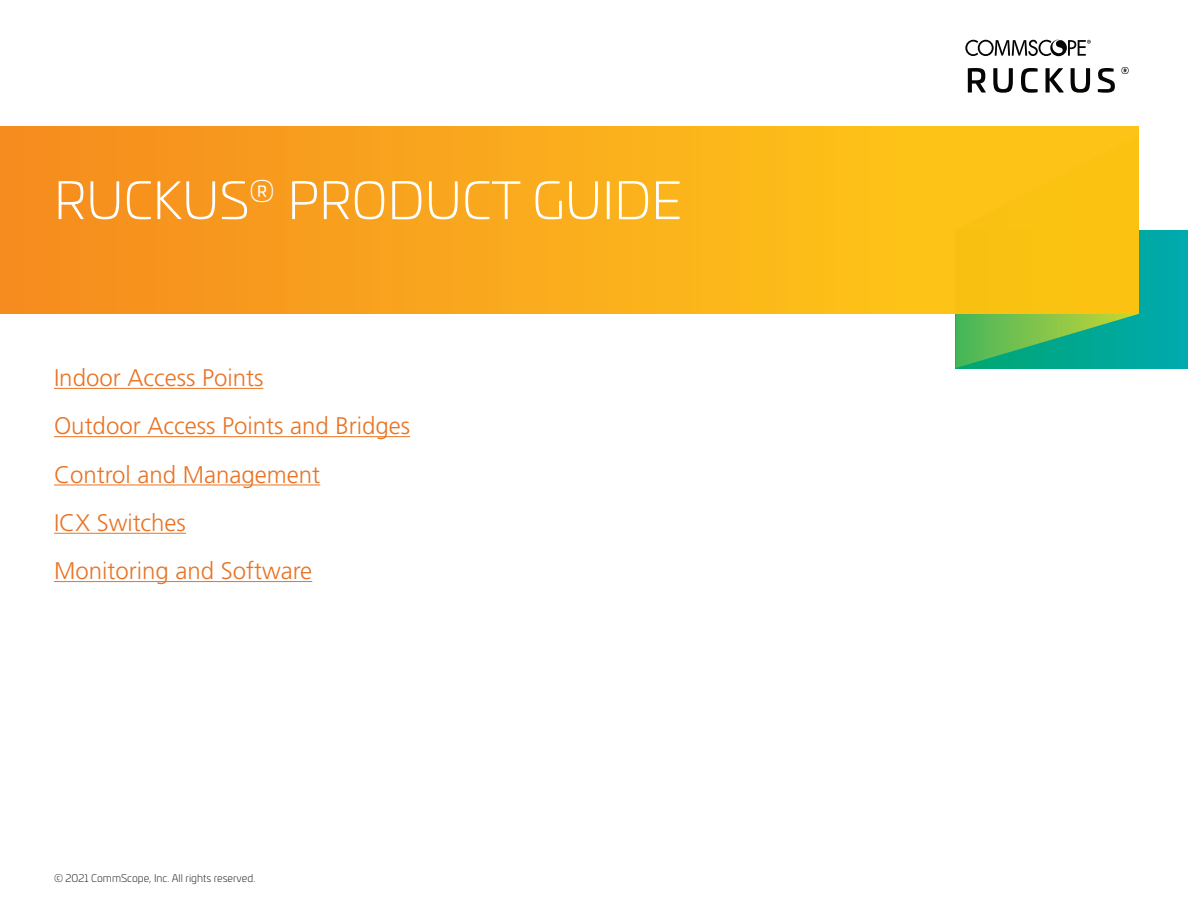
<style>
.page{position:relative;width:1188px;height:918px;background:#fff}
.page>*{position:absolute;margin:0;border:0;box-sizing:border-box;transform-origin:0 0}
.t1{font:300 51px "Univia Pro";color:#fff}
.t2{font:300 24px "Frutiger LT Pro";color:#e97324}
.t3{font:300 10.5px "Univia Pro";color:#231f20}
</style>
<div class="page">
<div style="left:955px;top:230px;width:233px;height:138px;background:#00a9a8"></div>
<svg style="left:955px;top:314px;width:183px;height:54px"></svg>
<div style="left:0;top:126px;width:1138px;height:188px;background:linear-gradient(to right,#f68d21,#fecc14)"></div>
<svg style="left:968px;top:68px;width:18px;height:25px"></svg>
<svg style="left:993px;top:68px;width:20px;height:25px"></svg>
<svg style="left:1021px;top:68px;width:17px;height:25px"></svg>
<svg style="left:1046px;top:68px;width:18px;height:25px"></svg>
<svg style="left:1071px;top:68px;width:19px;height:25px"></svg>
<svg style="left:1098px;top:68px;width:17px;height:25px"></svg>
<svg style="left:1122px;top:67px;width:7px;height:7px"></svg>
<svg style="left:965px;top:40px;width:126px;height:16px"></svg>
<hr style="left:54px;top:388px;width:209px;height:1px;background:#e97324">
<hr style="left:54px;top:436px;width:356px;height:1px;background:#e97324">
<hr style="left:54px;top:485px;width:266px;height:1px;background:#e97324">
<hr style="left:54px;top:533px;width:132px;height:1px;background:#e97324">
<hr style="left:54px;top:581px;width:258px;height:1px;background:#e97324">
<p class="t1" style="left:54px;top:164px;width:630px">RUCKUS<sup>®</sup> PRODUCT GUIDE</p>
<p class="t2" style="left:54px;top:364px;width:211px">Indoor Access Points</p>
<p class="t2" style="left:54px;top:412px;width:358px">Outdoor Access Points and Bridges</p>
<p class="t2" style="left:54px;top:460px;width:268px">Control and Management</p>
<p class="t2" style="left:54px;top:509px;width:133px">ICX Switches</p>
<p class="t2" style="left:54px;top:557px;width:260px">Monitoring and Software</p>
<p class="t3" style="left:54px;top:871px;width:203px">© 2021 CommScope, Inc. All rights reserved.</p>
</div>
